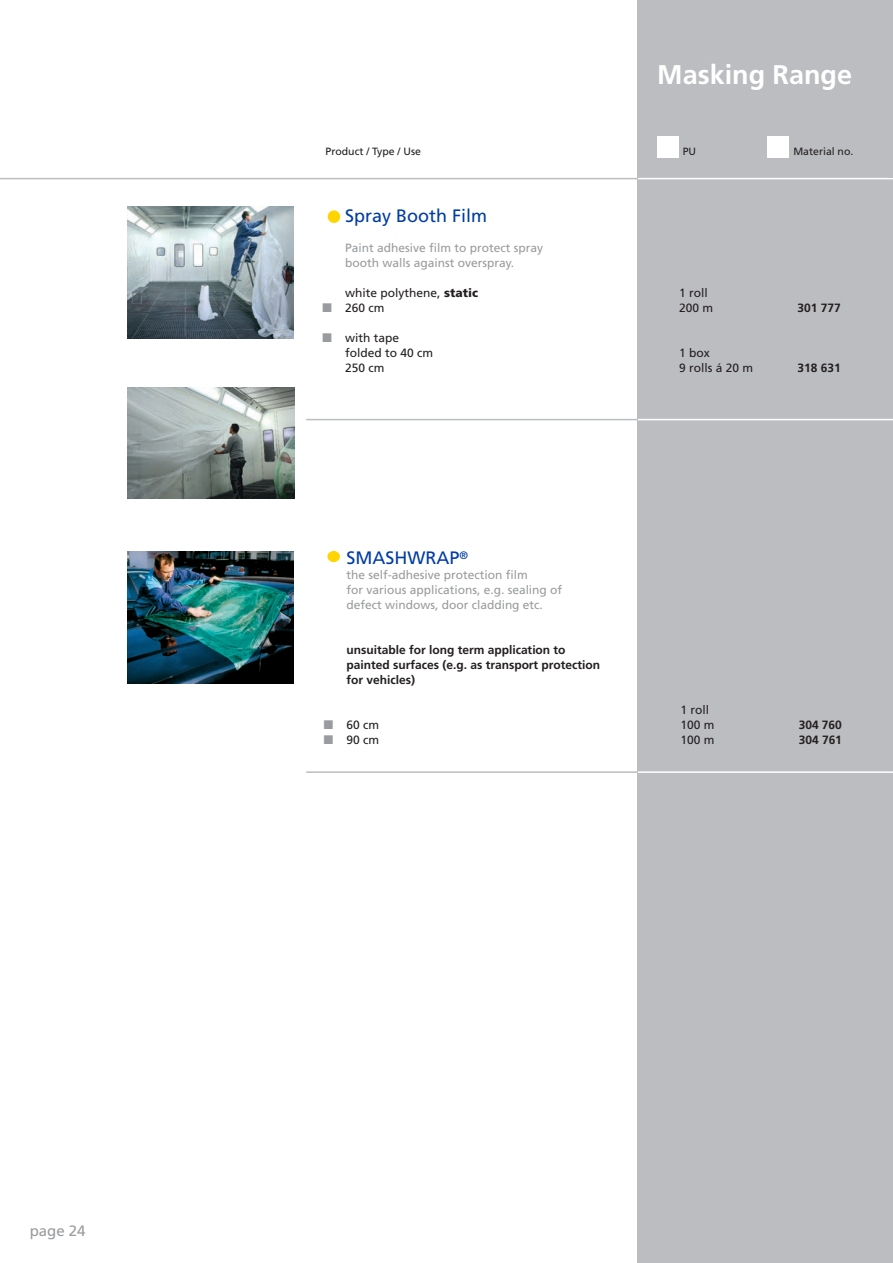
<style>
.page{position:relative;width:893px;height:1263px;background:#fff}
.page>*{position:absolute;margin:0;border:0;box-sizing:border-box;transform-origin:0 0}
.t1{font:700 27px "Frutiger";color:#fff}
.t2{font:18px "Frutiger";color:#003ca4}
.t3{font:15px "Frutiger";color:#999b9e}
.t4{font:12px/15px "Frutiger";color:#999b9e}
.t5{font:700 12px/15px "Frutiger";color:#231f20}
.t6{font:12px/15px "Frutiger";color:#231f20}
.t7{font:10.5px "Frutiger";color:#231f20}
.s1{font-weight:900}
</style>
<div class="page">
<div style="left:638px;top:0;width:255px;height:1263px;background:#bcbdc0"></div>
<hr style="left:0;top:178px;width:638px;height:1px;background:#bcbdc0">
<hr style="left:638px;top:178px;width:255px;height:1px;background:#fff">
<hr style="left:306px;top:419px;width:332px;height:1px;background:#bcbdc0">
<hr style="left:638px;top:419px;width:255px;height:1px;background:#fff">
<img style="left:128px;top:207px;width:165px;height:132px">
<img style="left:128px;top:551px;width:165px;height:132px">
<hr style="left:306px;top:771px;width:332px;height:2px;background:#bcbdc0">
<hr style="left:638px;top:771px;width:255px;height:2px;background:#fff">
<div style="left:328px;top:210px;width:12px;height:13px;background:#ffd400;border-radius:50%"></div>
<div style="left:327px;top:551px;width:13px;height:11px;background:#ffd400;border-radius:50%"></div>
<img style="left:128px;top:387px;width:166px;height:111px">
<div style="left:657px;top:136px;width:21px;height:21px;background:#fff"></div>
<div style="left:768px;top:136px;width:21px;height:21px;background:#fff"></div>
<p class="t3" style="left:30px;top:1225px;width:57px">page 24</p>
<h1 class="t1" style="left:657px;top:64px;width:196px">Masking Range</h1>
<p class="t7" style="left:326px;top:147px;width:97px">Product / Type / Use</p>
<p class="t7" style="left:683px;top:147px;width:15px">PU</p>
<p class="t7" style="left:793px;top:147px;width:62px">Material no.</p>
<h2 class="t2" style="left:345px;top:209px;width:143px">Spray Booth Film</h2>
<p class="t4" style="left:345px;top:242px;width:199px">Paint adhesive film to protect spray booth walls against overspray.</p>
<p class="t6" style="left:345px;top:287px;width:134px">white polythene, <span class="s1">static</span></p>
<p class="t6" style="left:679px;top:287px;width:30px">1 roll</p>
<p class="t6" style="left:345px;top:302px;width:41px">260 cm</p>
<p class="t6" style="left:679px;top:302px;width:35px">200 m</p>
<p class="t5" style="left:797px;top:302px;width:45px">301 777</p>
<p class="t6" style="left:345px;top:331px;width:89px">with tape folded to 40 cm</p>
<p class="t6" style="left:679px;top:346px;width:32px">1 box</p>
<p class="t6" style="left:345px;top:361px;width:41px">250 cm</p>
<p class="t6" style="left:679px;top:361px;width:75px">9 rolls á 20 m</p>
<p class="t5" style="left:797px;top:361px;width:45px">318 631</p>
<h2 class="t2" style="left:347px;top:551px;width:123px">SMASHWRAP<sup>®</sup></h2>
<p class="t4" style="left:347px;top:568px;width:217px">the self-adhesive protection film<br>for various applications, e.g. sealing of defect windows, door cladding etc.</p>
<p class="t5" style="left:347px;top:643px;width:255px">unsuitable for long term application to painted surfaces (e.g. as transport protection for vehicles)</p>
<p class="t6" style="left:680px;top:703px;width:30px">1 roll</p>
<p class="t6" style="left:347px;top:718px;width:34px">60 cm</p>
<p class="t6" style="left:680px;top:718px;width:35px">100 m</p>
<p class="t5" style="left:799px;top:718px;width:45px">304 760</p>
<p class="t6" style="left:347px;top:733px;width:34px">90 cm</p>
<p class="t6" style="left:680px;top:733px;width:35px">100 m</p>
<p class="t5" style="left:799px;top:733px;width:45px">304 761</p>
</div>
